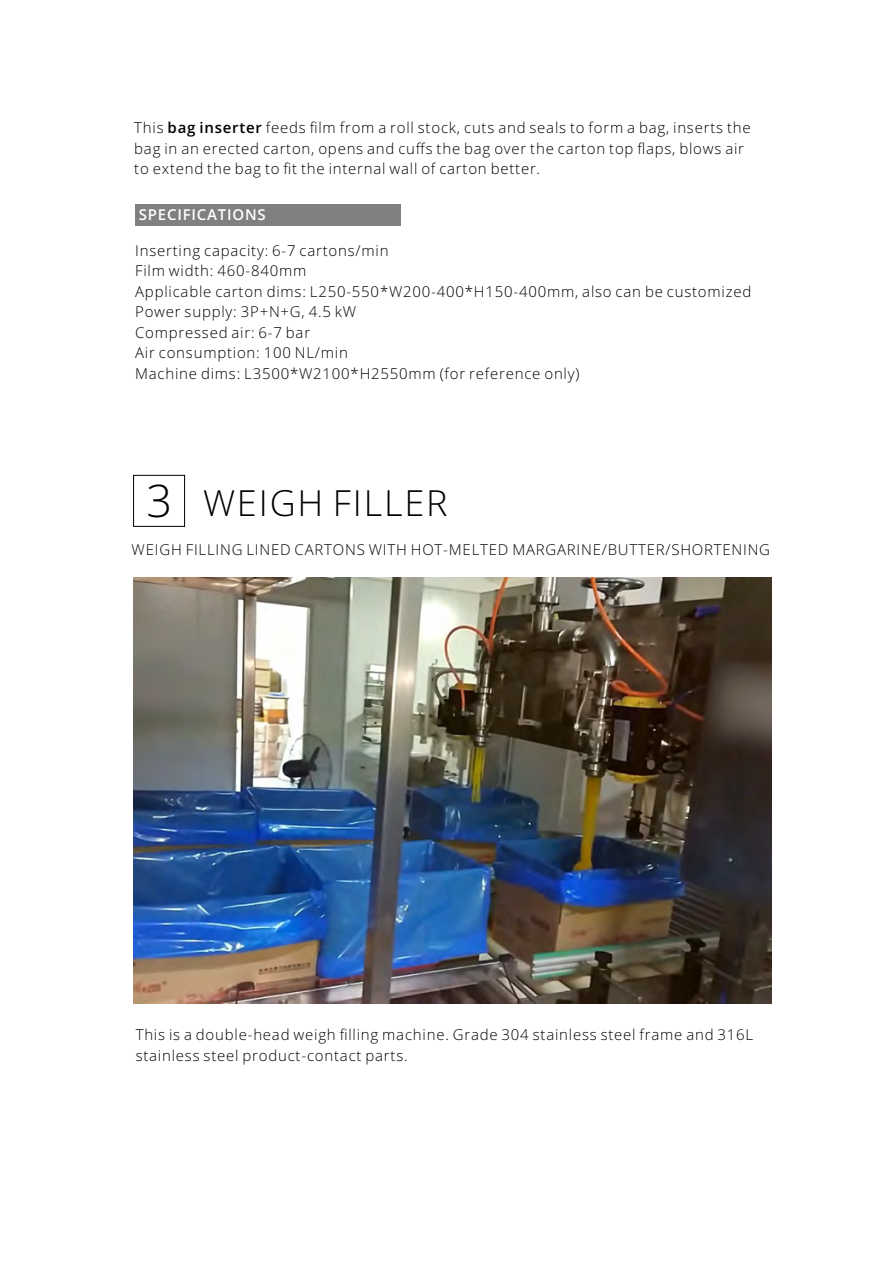
<style>
.page{position:relative;width:893px;height:1263px;background:#fff}
.page>*{position:absolute;margin:0;border:0;box-sizing:border-box;transform-origin:0 0}
.t1{font:300 36px "Open Sans";letter-spacing:.05em;color:#000}
.t2{font:300 15px/20.4px "Open Sans";letter-spacing:.05em;color:#000}
.t3{font:600 15px "Open Sans";letter-spacing:.05em;color:#fff}
.s1{font-weight:600}
.s2{font-size:45px}
</style>
<div class="page">
<div style="left:133px;top:475px;width:52px;height:52px;border:1px solid #000"></div>
<div style="left:135px;top:204px;width:266px;height:22px;background:#808080"></div>
<img style="left:134px;top:578px;width:637px;height:425px">
<p class="t2" style="left:134px;top:119px;width:618px">This <span class="s1">bag inserter</span> feeds film from a roll stock, cuts and seals to form a bag, inserts the bag in an erected carton, opens and cuffs the bag over the carton top flaps, blows air to extend the bag to fit the internal wall of carton better.</p>
<p class="t3" style="left:139px;top:209px;width:128px">SPECIFICATIONS</p>
<p class="t2" style="left:135px;top:242px;width:618px">Inserting capacity: 6-7 cartons/min<br>Film width: 460-840mm<br>Applicable carton dims: L250-550*W200-400*H150-400mm, also can be customized Power supply: 3P+N+G, 4.5 kW<br>Compressed air: 6-7 bar<br>Air consumption: 100 NL/min<br>Machine dims: L3500*W2100*H2550mm (for reference only)</p>
<h2 class="t1" style="left:146px;top:488px;width:303px"><span class="s2">3</span> WEIGH FILLER</h2>
<p class="t2" style="left:132px;top:541px;width:640px">WEIGH FILLING LINED CARTONS WITH HOT-MELTED MARGARINE/BUTTER/SHORTENING</p>
<p class="t2" style="left:136px;top:1026px;width:619px">This is a double-head weigh filling machine. Grade 304 stainless steel frame and 316L stainless steel product-contact parts.</p>
</div>
